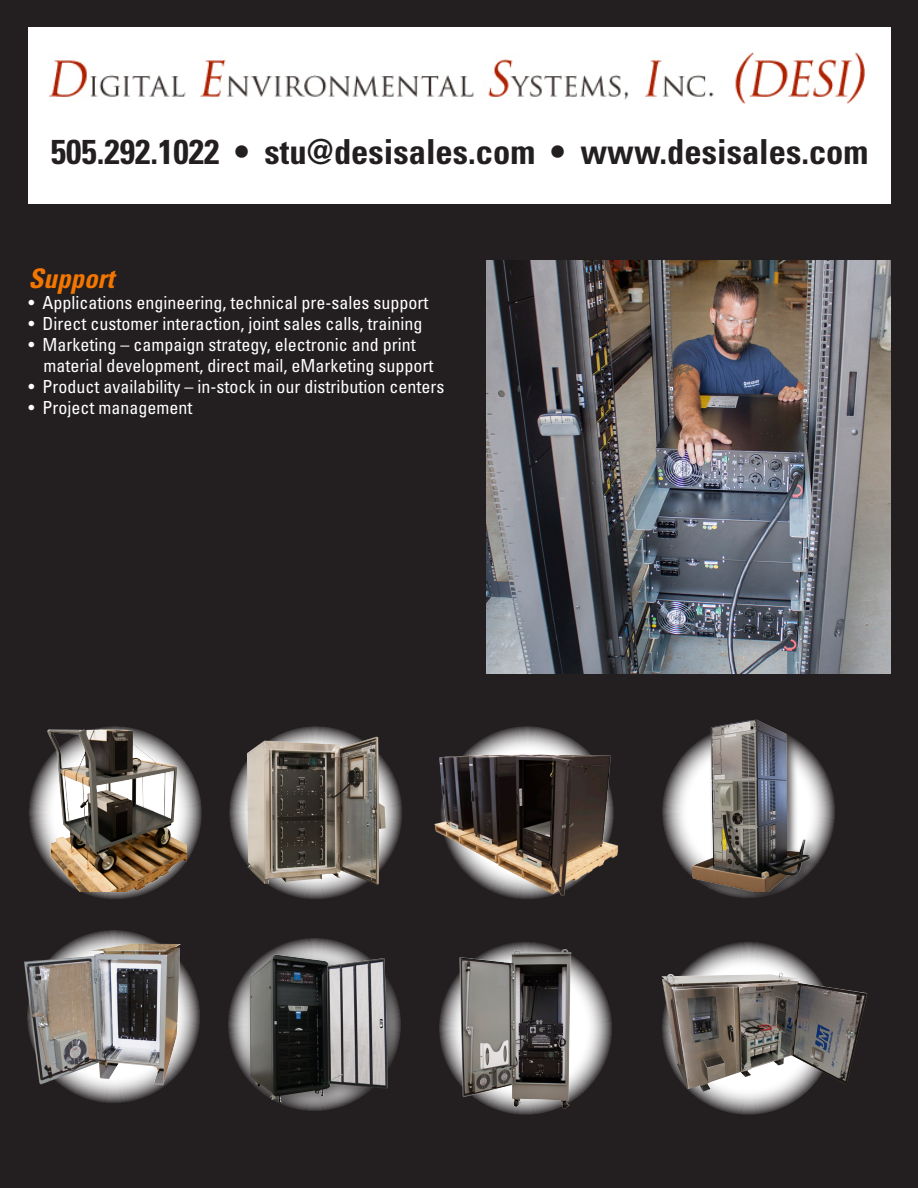
<style>
.page{position:relative;width:918px;height:1188px;background:#231f20}
.page>*{position:absolute;margin:0;border:0;box-sizing:border-box;transform-origin:0 0}
.t1{font:700 condensed 34.5px "Univers";color:#231f20}
.t2{font:italic 700 condensed 27px "Univers";color:#f47600}
.t3{font:condensed 18px/21px "Univers";color:#fff}
</style>
<div class="page">
<svg style="left:441px;top:726px;width:173px;height:174px;background:#9b9999"></svg>
<svg style="left:229px;top:726px;width:174px;height:174px;background:#797777"></svg>
<svg style="left:28px;top:726px;width:174px;height:174px;background:#6f6b6a"></svg>
<img style="left:434px;top:751px;width:185px;height:147px">
<img style="left:247px;top:737px;width:139px;height:148px">
<img style="left:35px;top:726px;width:151px;height:165px">
<svg style="left:662px;top:725px;width:173px;height:173px;background:#959393"></svg>
<div style="left:689px;top:717px;width:133px;height:187px;background:#231f20;opacity:.75"></div>
<img style="left:688px;top:718px;width:123px;height:173px">
<svg style="left:27px;top:930px;width:173px;height:173px;background:#868484"></svg>
<svg style="left:228px;top:938px;width:173px;height:173px"></svg>
<svg style="left:439px;top:942px;width:173px;height:173px;background:#a6a4a5"></svg>
<svg style="left:662px;top:942px;width:173px;height:173px;background:#a3a1a1"></svg>
<div style="left:239px;top:945px;width:168px;height:177px;background:#231f20;opacity:.75"></div>
<img style="left:250px;top:955px;width:137px;height:148px">
<img style="left:456px;top:944px;width:120px;height:168px">
<img style="left:662px;top:972px;width:205px;height:120px">
<img style="left:24px;top:944px;width:157px;height:141px">
<div style="left:28px;top:27px;width:863px;height:176px;background:#fff"></div>
<img style="left:50px;top:52px;width:815px;height:51px">
<img style="left:486px;top:261px;width:405px;height:412px">
<p class="t1" style="left:51px;top:130px;width:819px">505.292.1022 • stu@desisales.com • www.desisales.com</p>
<p class="t2" style="left:28px;top:262px;width:87px">Support</p>
<p class="t3" style="left:28px;top:292px;width:401px">• Applications engineering, technical pre-sales support</p>
<p class="t3" style="left:28px;top:313px;width:395px">• Direct customer interaction, joint sales calls, training</p>
<p class="t3" style="left:44px;top:334px;width:391px;text-indent:-15px">• Marketing – campaign strategy, electronic and print material development, direct mail, eMarketing support</p>
<p class="t3" style="left:28px;top:376px;width:417px">• Product availability – in-stock in our distribution centers</p>
<p class="t3" style="left:28px;top:397px;width:165px">• Project management</p>
</div>
